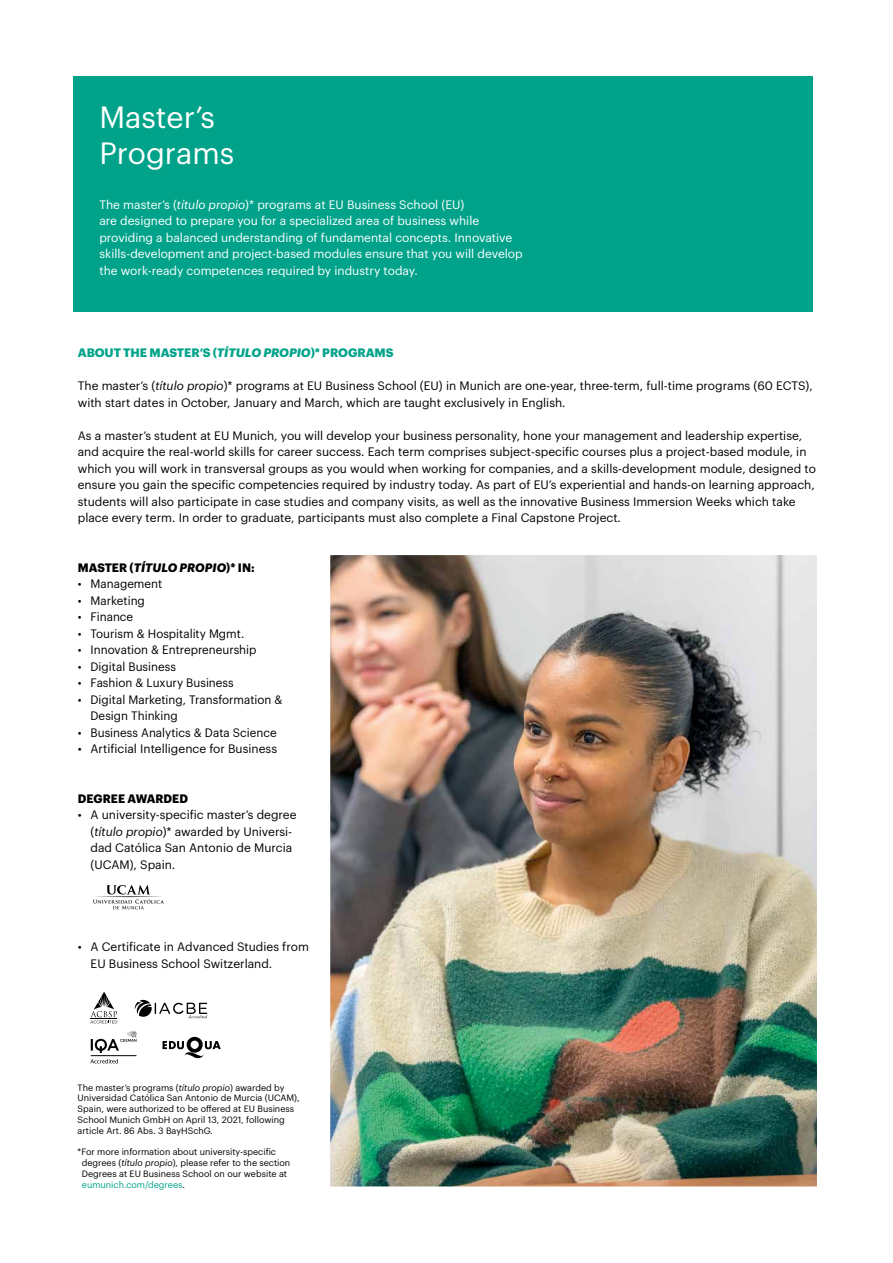
<style>
.page{position:relative;width:893px;height:1263px;background:#fff}
.page>*{position:absolute;margin:0;border:0;box-sizing:border-box;transform-origin:0 0}
.t1{font:30.15px/36.2px "Graphik";color:#fff}
.t2{font:12px/16.5px "Graphik";color:#000}
.t3{font:12px/16.5px "Graphik";color:#fff}
.t4{font:700 12px "Graphik";letter-spacing:-.005em;color:#00a38a}
.t5{font:700 12px "Graphik";letter-spacing:.005em;color:#000}
.t6{font:9px/10.8px "Graphik";color:#000}
.s1{font-style:italic}
.s2{color:#00a38a}
</style>
<div class="page">
<div style="left:73px;top:77px;width:739px;height:235px;background:#00a38a"></div>
<img style="left:330px;top:555px;width:487px;height:631px">
<svg style="left:90px;top:992px;width:27px;height:31px"></svg>
<svg style="left:163px;top:1037px;width:58px;height:21px"></svg>
<hr style="left:91px;top:1055px;width:45px;height:1px;background:#000">
<svg style="left:90px;top:1059px;width:28px;height:4px"></svg>
<svg style="left:91px;top:1031px;width:45px;height:22px"></svg>
<svg style="left:135px;top:1000px;width:72px;height:18px"></svg>
<svg style="left:93px;top:885px;width:71px;height:24px"></svg>
<h1 class="t1" style="left:99px;top:96px;width:136px">Master’s<br>Programs</h1>
<p class="t3" style="left:99px;top:195px;width:425px">The master’s (<span class="s1">título propio</span>)* programs at EU Business School (EU)<br>are designed to prepare you for a specialized area of business while providing a balanced understanding of fundamental concepts. Innovative skills-development and project-based modules ensure that you will develop the work-ready competences required by industry today.</p>
<p class="t4" style="left:78px;top:343px;width:317px">ABOUT THE MASTER’S (<span class="s1">TÍTULO PROPIO</span>)* PROGRAMS</p>
<p class="t2" style="left:78px;top:376px;width:736px">The master’s (<span class="s1">título propio</span>)* programs at EU Business School (EU) in Munich are one-year, three-term, full-time programs (60 ECTS), with start dates in October, January and March, which are taught exclusively in English.</p>
<p class="t2" style="left:78px;top:426px;width:740px">As a master’s student at EU Munich, you will develop your business personality, hone your management and leadership expertise, and acquire the real-world skills for career success. Each term comprises subject-specific courses plus a project-based module, in which you will work in transversal groups as you would when working for companies, and a skills-development module, designed to ensure you gain the specific competencies required by industry today. As part of EU’s experiential and hands-on learning approach, students will also participate in case studies and company visits, as well as the innovative Business Immersion Weeks which take place every term. In order to graduate, participants must also complete a Final Capstone Project.</p>
<p class="t5" style="left:78px;top:558px;width:178px">MASTER (<span class="s1">TÍTULO PROPIO</span>)* IN:</p>
<p class="t2" style="left:78px;top:574px;width:86px">• Management</p>
<p class="t2" style="left:78px;top:591px;width:69px">• Marketing</p>
<p class="t2" style="left:78px;top:607px;width:57px">• Finance</p>
<p class="t2" style="left:78px;top:624px;width:168px">• Tourism &amp; Hospitality Mgmt.</p>
<p class="t2" style="left:78px;top:640px;width:180px">• Innovation &amp; Entrepreneurship</p>
<p class="t2" style="left:78px;top:657px;width:100px">• Digital Business</p>
<p class="t2" style="left:78px;top:673px;width:157px">• Fashion &amp; Luxury Business</p>
<p class="t2" style="left:91px;top:690px;width:194px;text-indent:-13px">• Digital Marketing, Transformation &amp;<br>Design Thinking</p>
<p class="t2" style="left:78px;top:723px;width:200px">• Business Analytics &amp; Data Science</p>
<p class="t2" style="left:78px;top:739px;width:201px">• Artificial Intelligence for Business</p>
<p class="t5" style="left:78px;top:789px;width:112px">DEGREE AWARDED</p>
<p class="t2" style="left:91px;top:805px;width:207px;text-indent:-13px">• A university-specific master’s degree (<span class="s1">título propio</span>)* awarded by Universi&shy;dad Católica San Antonio de Murcia (UCAM), Spain.</p>
<p class="t2" style="left:91px;top:937px;width:220px;text-indent:-13px">• A Certificate in Advanced Studies from<br>EU Business School Switzerland.</p>
<p class="t6" style="left:78px;top:1081px;width:224px">The master’s programs (<span class="s1">título propio</span>) awarded by Universidad Católica San Antonio de Murcia (UCAM), Spain, were authorized to be offered at EU Business School Munich GmbH on April 13, 2021, following article Art. 86 Abs. 3 BayHSchG.</p>
<p class="t6" style="left:82px;top:1146px;width:210px;text-indent:-4px">*For more information about university-specific degrees (<span class="s1">título propio</span>), please refer to the section Degrees at EU Business School on our website at <span class="s2">eumunich.com/degrees</span>.</p>
</div>
